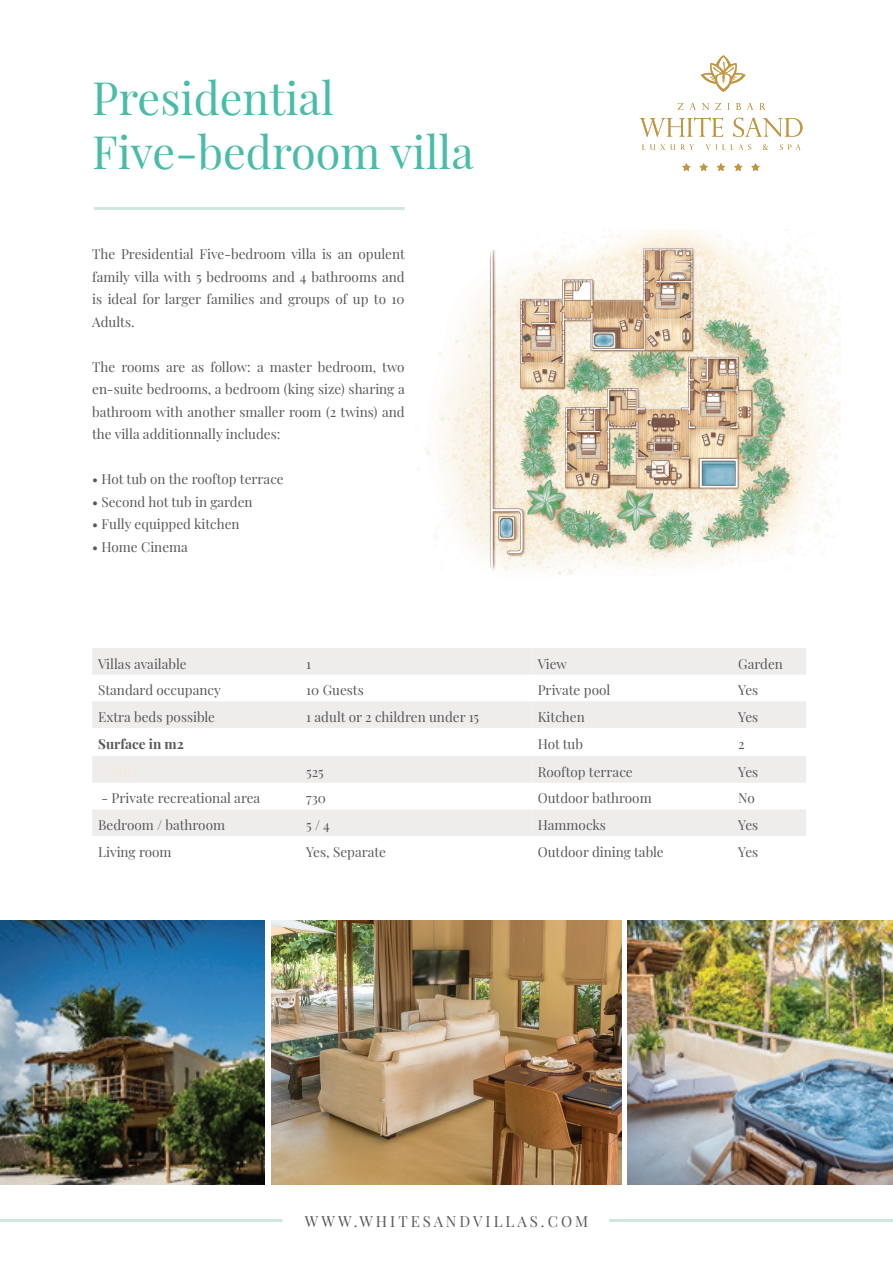
<style>
.page{position:relative;width:893px;height:1263px;background:#fff}
.page>*{position:absolute;margin:0;border:0;box-sizing:border-box;transform-origin:0 0}
.t1{font:45px/54px "Playfair Display";color:#48bca8}
.t2{font:15px "Playfair Display";letter-spacing:.2em;color:#57585a}
.t3{font:13.5px/22.5px "Playfair Display";color:#57585a;text-align:justify}
.t4{font:700 13.5px "Playfair Display";color:#57585a}
</style>
<div class="page">
<hr style="left:609px;top:1219px;width:284px;height:3px;background:#d0e7e1">
<hr style="left:0;top:1219px;width:282px;height:3px;background:#d0e7e1">
<img style="left:271px;top:921px;width:351px;height:263px">
<img style="left:0;top:921px;width:265px;height:263px">
<img style="left:628px;top:921px;width:265px;height:263px">
<svg style="left:639px;top:117px;width:84px;height:20px"></svg>
<svg style="left:733px;top:118px;width:69px;height:19px"></svg>
<svg style="left:642px;top:144px;width:52px;height:6px"></svg>
<svg style="left:706px;top:144px;width:45px;height:6px"></svg>
<svg style="left:763px;top:144px;width:5px;height:6px"></svg>
<svg style="left:780px;top:144px;width:21px;height:6px"></svg>
<svg style="left:701px;top:55px;width:44px;height:37px"></svg>
<svg style="left:678px;top:103px;width:6px;height:7px"></svg>
<svg style="left:690px;top:103px;width:6px;height:7px"></svg>
<svg style="left:702px;top:103px;width:7px;height:7px"></svg>
<svg style="left:715px;top:103px;width:6px;height:7px"></svg>
<svg style="left:736px;top:103px;width:5px;height:7px"></svg>
<svg style="left:747px;top:103px;width:6px;height:7px"></svg>
<svg style="left:759px;top:103px;width:6px;height:7px"></svg>
<svg style="left:682px;top:163px;width:9px;height:8px"></svg>
<svg style="left:699px;top:163px;width:9px;height:8px"></svg>
<svg style="left:717px;top:163px;width:8px;height:8px"></svg>
<svg style="left:734px;top:163px;width:8px;height:8px"></svg>
<svg style="left:751px;top:163px;width:9px;height:8px"></svg>
<img style="left:416px;top:230px;width:424px;height:346px">
<svg style="left:532px;top:648px;width:274px;height:188px;fill:#efedec"></svg>
<svg style="left:92px;top:648px;width:440px;height:188px"></svg>
<hr style="left:94px;top:207px;width:311px;height:3px;background:#d0e7e1">
<h1 class="t1" style="left:92px;top:67px;width:383px">Presidential<br>Five-bedroom villa</h1>
<p class="t3" style="left:92px;top:242px;width:314px">The Presidential Five-bedroom villa is an opulent family villa with 5 bedrooms and 4 bathrooms and is ideal for larger families and groups of up to 10<br>Adults.</p>
<p class="t3" style="left:92px;top:354px;width:314px">The rooms are as follow: a master bedroom, two en-suite bedrooms, a bedroom (king size) sharing a bathroom with another smaller room (2 twins) and the villa additionnally includes:</p>
<p class="t3" style="left:92px;top:467px;width:193px">• Hot tub on the rooftop terrace</p>
<p class="t3" style="left:92px;top:489px;width:162px">• Second hot tub in garden</p>
<p class="t3" style="left:92px;top:512px;width:149px">• Fully equipped kitchen</p>
<p class="t3" style="left:92px;top:534px;width:97px">• Home Cinema</p>
<p class="t3" style="left:98px;top:651px;width:90px">Villas available</p>
<p class="t3" style="left:306px;top:651px;width:6px">1</p>
<p class="t3" style="left:538px;top:651px;width:31px">View</p>
<p class="t3" style="left:738px;top:651px;width:46px">Garden</p>
<p class="t3" style="left:98px;top:678px;width:124px">Standard occupancy</p>
<p class="t3" style="left:306px;top:678px;width:59px">10 Guests</p>
<p class="t3" style="left:538px;top:678px;width:74px">Private pool</p>
<p class="t3" style="left:738px;top:678px;width:21px">Yes</p>
<p class="t3" style="left:98px;top:704px;width:118px">Extra beds possible</p>
<p class="t3" style="left:306px;top:704px;width:174px">1 adult or 2 children under 15</p>
<p class="t3" style="left:538px;top:704px;width:48px">Kitchen</p>
<p class="t3" style="left:738px;top:704px;width:21px">Yes</p>
<p class="t4" style="left:98px;top:734px;width:87px">Surface in m2</p>
<p class="t3" style="left:538px;top:732px;width:47px">Hot tub</p>
<p class="t3" style="left:738px;top:732px;width:8px">2</p>
<p class="t3" style="left:306px;top:759px;width:19px">525</p>
<p class="t3" style="left:538px;top:759px;width:96px">Rooftop terrace</p>
<p class="t3" style="left:738px;top:759px;width:21px">Yes</p>
<p class="t3" style="left:102px;top:786px;width:160px">- Private recreational area</p>
<p class="t3" style="left:306px;top:786px;width:21px">730</p>
<p class="t3" style="left:538px;top:786px;width:115px">Outdoor bathroom</p>
<p class="t3" style="left:738px;top:786px;width:18px">No</p>
<p class="t3" style="left:98px;top:812px;width:128px">Bedroom / bathroom</p>
<p class="t3" style="left:306px;top:812px;width:25px">5 / 4</p>
<p class="t3" style="left:538px;top:812px;width:70px">Hammocks</p>
<p class="t3" style="left:738px;top:812px;width:21px">Yes</p>
<p class="t3" style="left:98px;top:840px;width:75px">Living room</p>
<p class="t3" style="left:306px;top:840px;width:81px">Yes, Separate</p>
<p class="t3" style="left:538px;top:840px;width:127px">Outdoor dining table</p>
<p class="t3" style="left:738px;top:840px;width:21px">Yes</p>
<p class="t2" style="left:305px;top:1210px;width:285px">WWW.WHITESANDVILLAS.COM</p>
</div>
